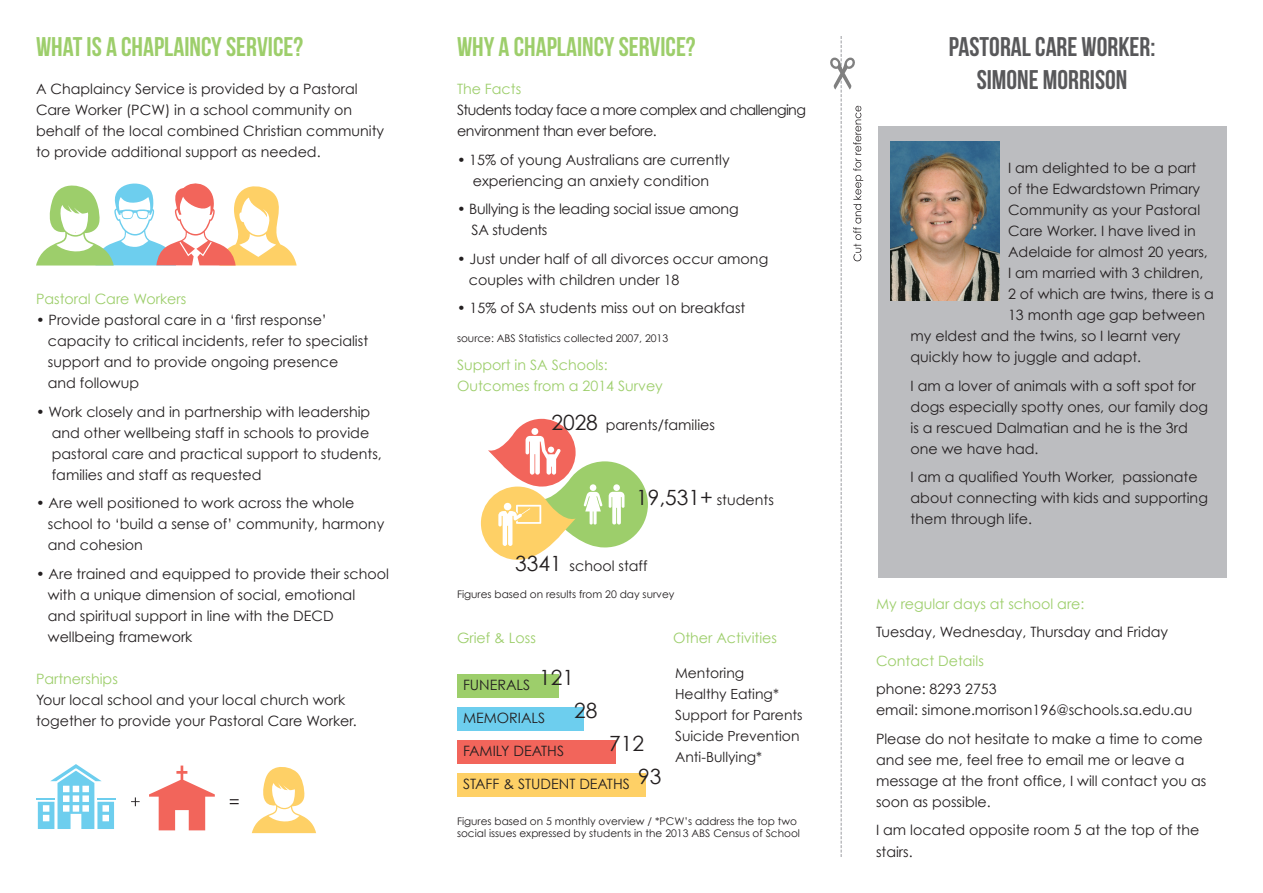
<style>
.page{position:relative;width:1263px;height:893px;background:#fff}
.page>*{position:absolute;margin:0;border:0;box-sizing:border-box;transform-origin:0 0}
.t1{font:27px "Bebas Neue";color:#9dce6b}
.t2{font:27px "Bebas Neue";color:#58585a}
.t3{font:21px "Century Gothic";color:#231f20}
.t4{font:14.25px/21px "Century Gothic";color:#231f20}
.t5{font:14.25px "Century Gothic";color:#9dce6b}
.t6{font:14.25px/21px "Century Gothic";letter-spacing:-.04em;color:#231f20}
.t7{font:14.25px "Century Gothic";letter-spacing:-.02em;color:#231f20}
.t8{font:13.95px "Century Gothic";color:#231f20}
.t9{font:10.5px/12.6px "Century Gothic";color:#231f20}
.s1{font-size:21px}
</style>
<div class="page">
<svg style="left:36px;top:183px;width:261px;height:83px"></svg>
<svg style="left:481px;top:418px;width:167px;height:142px"></svg>
<div style="left:457px;top:674px;width:102px;height:24px;background:#9dce6b"></div>
<div style="left:457px;top:707px;width:126px;height:23px;background:#6dceee"></div>
<div style="left:457px;top:741px;width:159px;height:23px;background:#f2655b"></div>
<div style="left:457px;top:773px;width:188px;height:23px;background:#fed066"></div>
<div style="left:878px;top:126px;width:349px;height:451px;background:#bcbdc0"></div>
<svg style="left:230px;top:799px;width:9px;height:5px"></svg>
<svg style="left:149px;top:766px;width:66px;height:64px"></svg>
<svg style="left:131px;top:797px;width:9px;height:9px"></svg>
<svg style="left:36px;top:764px;width:80px;height:65px"></svg>
<svg style="left:252px;top:767px;width:64px;height:66px"></svg>
<svg style="left:830px;top:36px;width:33px;height:821px"></svg>
<img style="left:890px;top:142px;width:109px;height:159px">
<p class="t1" style="left:36px;top:32px;width:269px">WHAT IS A CHAPLAINCY SERVICE?</p>
<p class="t4" style="left:36px;top:78px;width:350px">A Chaplaincy Service is provided by a Pastoral<br>Care Worker (PCW) in a school community on behalf of the local combined Christian community</p>
<p class="t4" style="left:36px;top:141px;width:286px">to provide additional support as needed.</p>
<p class="t5" style="left:36px;top:291px;width:152px">Pastoral Care Workers</p>
<p class="t4" style="left:36px;top:309px;width:292px">• Provide pastoral care in a ‘first response’</p>
<p class="t4" style="left:48px;top:330px;width:322px">capacity to critical incidents, refer to specialist</p>
<p class="t4" style="left:48px;top:351px;width:292px">support and to provide ongoing presence</p>
<p class="t4" style="left:48px;top:372px;width:93px">and followup</p>
<p class="t4" style="left:36px;top:401px;width:336px">• Work closely and in partnership with leadership</p>
<p class="t4" style="left:52px;top:422px;width:319px">and other wellbeing staff in schools to provide</p>
<p class="t4" style="left:52px;top:443px;width:332px">pastoral care and practical support to students,</p>
<p class="t4" style="left:52px;top:464px;width:211px">families and staff as requested</p>
<p class="t4" style="left:36px;top:492px;width:320px">• Are well positioned to work across the whole</p>
<p class="t4" style="left:48px;top:513px;width:338px">school to ‘build a sense of’ community, harmony</p>
<p class="t4" style="left:48px;top:534px;width:97px">and cohesion</p>
<p class="t4" style="left:36px;top:563px;width:354px">• Are trained and equipped to provide their school</p>
<p class="t4" style="left:48px;top:584px;width:309px">with a unique dimension of social, emotional</p>
<p class="t4" style="left:48px;top:605px;width:287px">and spiritual support in line with the DECD</p>
<p class="t4" style="left:48px;top:626px;width:146px">wellbeing framework</p>
<p class="t5" style="left:36px;top:670px;width:83px">Partnerships</p>
<p class="t4" style="left:36px;top:689px;width:311px">Your local school and your local church work</p>
<p class="t4" style="left:36px;top:710px;width:322px">together to provide your Pastoral Care Worker.</p>
<p class="t1" style="left:457px;top:32px;width:240px">WHY A CHAPLAINCY SERVICE?</p>
<p class="t5" style="left:457px;top:81px;width:66px">The Facts</p>
<p class="t6" style="left:457px;top:99px;width:350px">Students today face a more complex and challenging environment than ever before.</p>
<p class="t4" style="left:457px;top:149px;width:274px">• 15% of young Australians are currently</p>
<p class="t4" style="left:473px;top:170px;width:238px">experiencing an anxiety condition</p>
<p class="t7" style="left:457px;top:201px;width:283px">• Bullying is the leading social issue among</p>
<p class="t7" style="left:472px;top:222px;width:77px">SA students</p>
<p class="t4" style="left:457px;top:248px;width:313px">• Just under half of all divorces occur among</p>
<p class="t4" style="left:469px;top:269px;width:212px">couples with children under 18</p>
<p class="t4" style="left:457px;top:297px;width:290px">• 15% of SA students miss out on breakfast</p>
<p class="t9" style="left:457px;top:332px;width:213px">source: ABS Statistics collected 2007, 2013</p>
<p class="t5" style="left:457px;top:357px;width:152px">Support in SA Schools:</p>
<p class="t5" style="left:457px;top:378px;width:207px">Outcomes from a 2014 Survey</p>
<p class="t4" style="left:551px;top:414px;width:165px"><span class="s1">2028</span> parents/families</p>
<p class="t4" style="left:636px;top:489px;width:139px"><span class="s1">19,531+</span> students</p>
<p class="t4" style="left:515px;top:555px;width:134px"><span class="s1">3341</span> school staff</p>
<p class="t9" style="left:457px;top:587px;width:219px">Figures based on results from 20 day survey</p>
<p class="t5" style="left:457px;top:630px;width:80px">Grief &amp; Loss</p>
<p class="t5" style="left:673px;top:630px;width:106px">Other Activities</p>
<p class="t3" style="left:539px;top:664px;width:36px">121</p>
<p class="t4" style="left:463px;top:674px;width:69px">FUNERALS</p>
<p class="t4" style="left:463px;top:707px;width:84px">MEMORIALS</p>
<p class="t4" style="left:463px;top:740px;width:103px">FAMILY DEATHS</p>
<p class="t4" style="left:463px;top:773px;width:168px">STAFF &amp; STUDENT DEATHS</p>
<p class="t3" style="left:574px;top:697px;width:25px">28</p>
<p class="t3" style="left:609px;top:730px;width:36px">712</p>
<p class="t3" style="left:638px;top:763px;width:25px">93</p>
<p class="t8" style="left:675px;top:664px;width:71px">Mentoring</p>
<p class="t8" style="left:675px;top:685px;width:105px">Healthy Eating*</p>
<p class="t8" style="left:675px;top:706px;width:129px">Support for Parents</p>
<p class="t8" style="left:675px;top:727px;width:126px">Suicide Prevention</p>
<p class="t8" style="left:675px;top:748px;width:89px">Anti-Bullying*</p>
<p class="t9" style="left:457px;top:814px;width:344px">Figures based on 5 monthly overview / *PCW’s address the top two social issues expressed by students in the 2013 ABS Census of School</p>
<p class="t2" style="left:949px;top:32px;width:208px">PASTORAL CARE WORKER:</p>
<p class="t2" style="left:977px;top:64px;width:152px">SIMONE MORRISON</p>
<p class="t4" style="left:1008px;top:157px;width:190px">I am delighted to be a part</p>
<p class="t4" style="left:1008px;top:178px;width:194px">of the Edwardstown Primary</p>
<p class="t4" style="left:1008px;top:199px;width:194px">Community as your Pastoral</p>
<p class="t4" style="left:1008px;top:220px;width:189px">Care Worker. I have lived in</p>
<p class="t4" style="left:1008px;top:241px;width:201px">Adelaide for almost 20 years,</p>
<p class="t4" style="left:1008px;top:262px;width:197px">I am married with 3 children,</p>
<p class="t4" style="left:1008px;top:283px;width:207px">2 of which are twins, there is a</p>
<p class="t4" style="left:1008px;top:304px;width:198px">13 month age gap between</p>
<p class="t4" style="left:910px;top:325px;width:271px">my eldest and the twins, so I learnt very</p>
<p class="t4" style="left:910px;top:346px;width:232px">quickly how to juggle and adapt.</p>
<p class="t4" style="left:910px;top:375px;width:299px">I am a lover of animals with a soft spot for dogs especially spotty ones, our family dog is a rescued Dalmatian and he is the 3rd one we have had.</p>
<p class="t4" style="left:910px;top:466px;width:299px">I am a qualified Youth Worker, passionate about connecting with kids and supporting them through life.</p>
<p class="t5" style="left:876px;top:595px;width:210px">My regular days at school are:</p>
<p class="t4" style="left:876px;top:621px;width:294px">Tuesday, Wednesday, Thursday and Friday</p>
<p class="t5" style="left:876px;top:652px;width:109px">Contact Details</p>
<p class="t4" style="left:876px;top:678px;width:122px">phone: 8293 2753</p>
<p class="t4" style="left:876px;top:699px;width:318px">email: simone.morrison196@schools.sa.edu.au</p>
<p class="t4" style="left:876px;top:728px;width:332px">Please do not hesitate to make a time to come and see me, feel free to email me or leave a message at the front office, I will contact you as soon as possible.</p>
<p class="t4" style="left:876px;top:819px;width:325px;line-height:21.6px">I am located opposite room 5 at the top of the stairs.</p>
</div>
